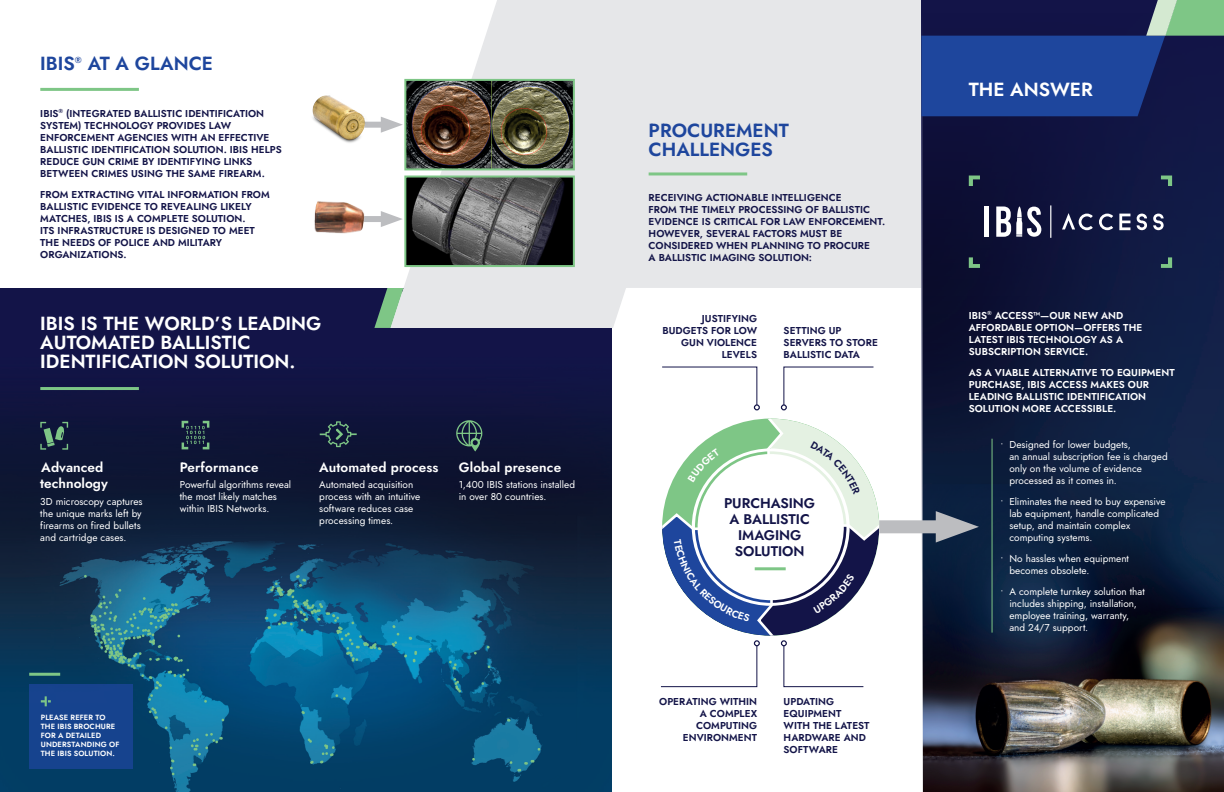
<style>
.page{position:relative;width:1224px;height:792px;background:#fff}
.page>*{position:absolute;margin:0;border:0;box-sizing:border-box;transform-origin:0 0}
.t1{font:600 19px/19px "Jost";color:#fff}
.t2{font:600 19px/19px "Jost";color:#1e469d}
.Body_copy{font:600 14px/16px "Jost";letter-spacing:-.005em;color:#131448;text-align:center}
.Body_copy-2{font:600 13.5px/16.2px "Jost";letter-spacing:.01em;color:#fff}
.t3{font:600 10px/12px "Jost";letter-spacing:.005em;color:#131448}
.Body_copy-3{font:10px/12px "Jost";color:#fff}
.t4{font:600 10px/12px "Jost";letter-spacing:.005em;color:#fff}
.Body_copy-4{font:600 7.5px/9px "Jost";letter-spacing:.015em;color:#fff}
</style>
<div class="page">
<img style="left:0;top:288px;width:612px;height:504px">
<div style="left:612px;top:0;width:309px;height:288px;background:#e6e7e9"></div>
<svg style="left:404px;top:0;width:316px;height:288px"></svg>
<hr style="left:29px;top:673px;width:31px;height:3px;background:#7ec686">
<hr style="left:40px;top:88px;width:99px;height:3px;background:#7ec686">
<hr style="left:649px;top:172px;width:98px;height:3px;background:#7ec686">
<hr style="left:40px;top:387px;width:99px;height:3px;background:#7ec686">
<div style="left:361px;top:122px;width:29px;height:6px;background:#bcbdc0"></div>
<svg style="left:381px;top:117px;width:22px;height:16px"></svg>
<svg style="left:382px;top:211px;width:21px;height:16px"></svg>
<div style="left:29px;top:684px;width:104px;height:84px;background:#16438e"></div>
<svg style="left:41px;top:696px;width:10px;height:10px"></svg>
<svg style="left:662px;top:366px;width:98px;height:44px"></svg>
<svg style="left:781px;top:366px;width:93px;height:44px"></svg>
<img style="left:922px;top:654px;width:302px;height:138px">
<svg style="left:921px;top:116px;width:303px;height:538px;background:#101b3d"></svg>
<img style="left:407px;top:82px;width:165px;height:85px">
<div style="left:404px;top:79px;width:171px;height:91px;border:2px solid #7ec686"></div>
<img style="left:407px;top:179px;width:165px;height:85px">
<div style="left:404px;top:176px;width:171px;height:91px;border:2px solid #7ec686"></div>
<img style="left:312px;top:95px;width:61px;height:48px">
<img style="left:314px;top:201px;width:68px;height:33px">
<hr style="left:992px;top:439px;width:1px;height:194px;background:#7ec686">
<svg style="left:320px;top:421px;width:37px;height:26px"></svg>
<svg style="left:40px;top:422px;width:28px;height:28px"></svg>
<svg style="left:456px;top:420px;width:26px;height:32px"></svg>
<svg style="left:182px;top:421px;width:27px;height:28px"></svg>
<hr style="left:1050px;top:205px;width:1px;height:33px;background:#fff">
<svg style="left:1062px;top:213px;width:31px;height:17px"></svg>
<svg style="left:1099px;top:214px;width:14px;height:16px"></svg>
<svg style="left:1119px;top:214px;width:11px;height:16px"></svg>
<svg style="left:1137px;top:214px;width:10px;height:16px"></svg>
<svg style="left:1153px;top:214px;width:11px;height:16px"></svg>
<div style="left:984px;top:207px;width:5px;height:30px;background:#fff"></div>
<svg style="left:996px;top:206px;width:45px;height:31px"></svg>
<svg style="left:969px;top:176px;width:11px;height:10px"></svg>
<svg style="left:1161px;top:176px;width:11px;height:10px"></svg>
<svg style="left:969px;top:257px;width:11px;height:11px"></svg>
<svg style="left:1161px;top:257px;width:11px;height:11px"></svg>
<div style="left:879px;top:520px;width:74px;height:13px;background:#bcbdc0"></div>
<svg style="left:936px;top:511px;width:43px;height:32px"></svg>
<svg style="left:921px;top:0;width:303px;height:116px;background:#213c7a"></svg>
<svg style="left:374px;top:288px;width:252px;height:40px;background:#d9dfde"></svg>
<svg style="left:661px;top:419px;width:218px;height:269px"></svg>
<p class="t2" style="left:40px;top:54px;width:174px">IBIS<sup>®</sup> AT A GLANCE</p>
<p class="t3" style="left:40px;top:107px;width:243px">IBIS<sup>®</sup> (INTEGRATED BALLISTIC IDENTIFICATION SYSTEM) TECHNOLOGY PROVIDES LAW ENFORCEMENT AGENCIES WITH AN EFFECTIVE BALLISTIC IDENTIFICATION SOLUTION. IBIS HELPS REDUCE GUN CRIME BY IDENTIFYING LINKS BETWEEN CRIMES USING THE SAME FIREARM.</p>
<p class="t3" style="left:40px;top:188px;width:231px">FROM EXTRACTING VITAL INFORMATION FROM BALLISTIC EVIDENCE TO REVEALING LIKELY MATCHES, IBIS IS A COMPLETE SOLUTION.<br>ITS INFRASTRUCTURE IS DESIGNED TO MEET THE NEEDS OF POLICE AND MILITARY ORGANIZATIONS.</p>
<p class="t3" style="left:649px;top:192px;width:238px">RECEIVING ACTIONABLE INTELLIGENCE<br>FROM THE TIMELY PROCESSING OF BALLISTIC EVIDENCE IS CRITICAL FOR LAW ENFORCEMENT.<br>HOWEVER, SEVERAL FACTORS MUST BE CONSIDERED WHEN PLANNING TO PROCURE<br>A BALLISTIC IMAGING SOLUTION:</p>
<p class="t2" style="left:649px;top:121px;width:142px">PROCUREMENT<br>CHALLENGES</p>
<p class="t1" style="left:40px;top:314px;width:283px">IBIS IS THE WORLD’S LEADING<br>AUTOMATED BALLISTIC<br>IDENTIFICATION SOLUTION.</p>
<p class="Body_copy-2" style="left:40px;top:459px;width:69px">Advanced technology</p>
<p class="Body_copy-3" style="left:40px;top:495px;width:104px">3D microscopy captures the unique marks left by firearms on fired bullets and cartridge cases.</p>
<p class="Body_copy-2" style="left:180px;top:459px;width:80px">Performance</p>
<p class="Body_copy-3" style="left:180px;top:479px;width:113px">Powerful algorithms reveal the most likely matches within IBIS Networks.</p>
<p class="Body_copy-2" style="left:319px;top:459px;width:121px">Automated process</p>
<p class="Body_copy-3" style="left:319px;top:479px;width:103px">Automated acquisition process with an intuitive software reduces case processing times.</p>
<p class="Body_copy-2" style="left:459px;top:459px;width:104px">Global presence</p>
<p class="Body_copy-3" style="left:459px;top:479px;width:118px">1,400 IBIS stations installed in over 80 countries.</p>
<p class="Body_copy-4" style="left:41px;top:713px;width:80px">PLEASE REFER TO<br>THE IBIS BROCHURE<br>FOR A DETAILED<br>UNDERSTANDING OF<br>THE IBIS SOLUTION.</p>
<p class="t3" style="left:662px;top:312px;width:96px;text-align:right">JUSTIFYING<br>BUDGETS FOR LOW<br>GUN VIOLENCE<br>LEVELS</p>
<p class="t3" style="left:784px;top:324px;width:96px">SETTING UP<br>SERVERS TO STORE<br>BALLISTIC DATA</p>
<p class="Body_copy" style="left:724px;top:495px;width:92px">PURCHASING<br>A BALLISTIC<br>IMAGING<br>SOLUTION</p>
<p class="t3" style="left:659px;top:696px;width:99px;text-align:right">OPERATING WITHIN<br>A COMPLEX<br>COMPUTING<br>ENVIRONMENT</p>
<p class="t3" style="left:784px;top:696px;width:87px">UPDATING<br>EQUIPMENT<br>WITH THE LATEST<br>HARDWARE AND<br>SOFTWARE</p>
<p class="t1" style="left:969px;top:80px;width:126px">THE ANSWER</p>
<p class="t4" style="left:969px;top:309px;width:175px">IBIS<sup>®</sup> ACCESS™—OUR NEW AND<br>AFFORDABLE OPTION—OFFERS THE<br>LATEST IBIS TECHNOLOGY AS A<br>SUBSCRIPTION SERVICE.</p>
<p class="t4" style="left:969px;top:366px;width:207px">AS A VIABLE ALTERNATIVE TO EQUIPMENT<br>PURCHASE, IBIS ACCESS MAKES OUR<br>LEADING BALLISTIC IDENTIFICATION<br>SOLUTION MORE ACCESSIBLE.</p>
<p class="Body_copy-3" style="left:1009px;top:438px;width:160px;text-indent:-9px">• Designed for lower budgets,<br>an annual subscription fee is charged only on the volume of evidence processed as it comes in.</p>
<p class="Body_copy-3" style="left:1009px;top:495px;width:158px;text-indent:-9px">• Eliminates the need to buy expensive lab equipment, handle complicated setup, and maintain complex computing systems.</p>
<p class="Body_copy-3" style="left:1009px;top:552px;width:121px;text-indent:-9px">• No hassles when equipment becomes obsolete.</p>
<p class="Body_copy-3" style="left:1009px;top:585px;width:137px;text-indent:-9px">• A complete turnkey solution that includes shipping, installation, employee training, warranty, and 24/7 support.</p>
</div>
